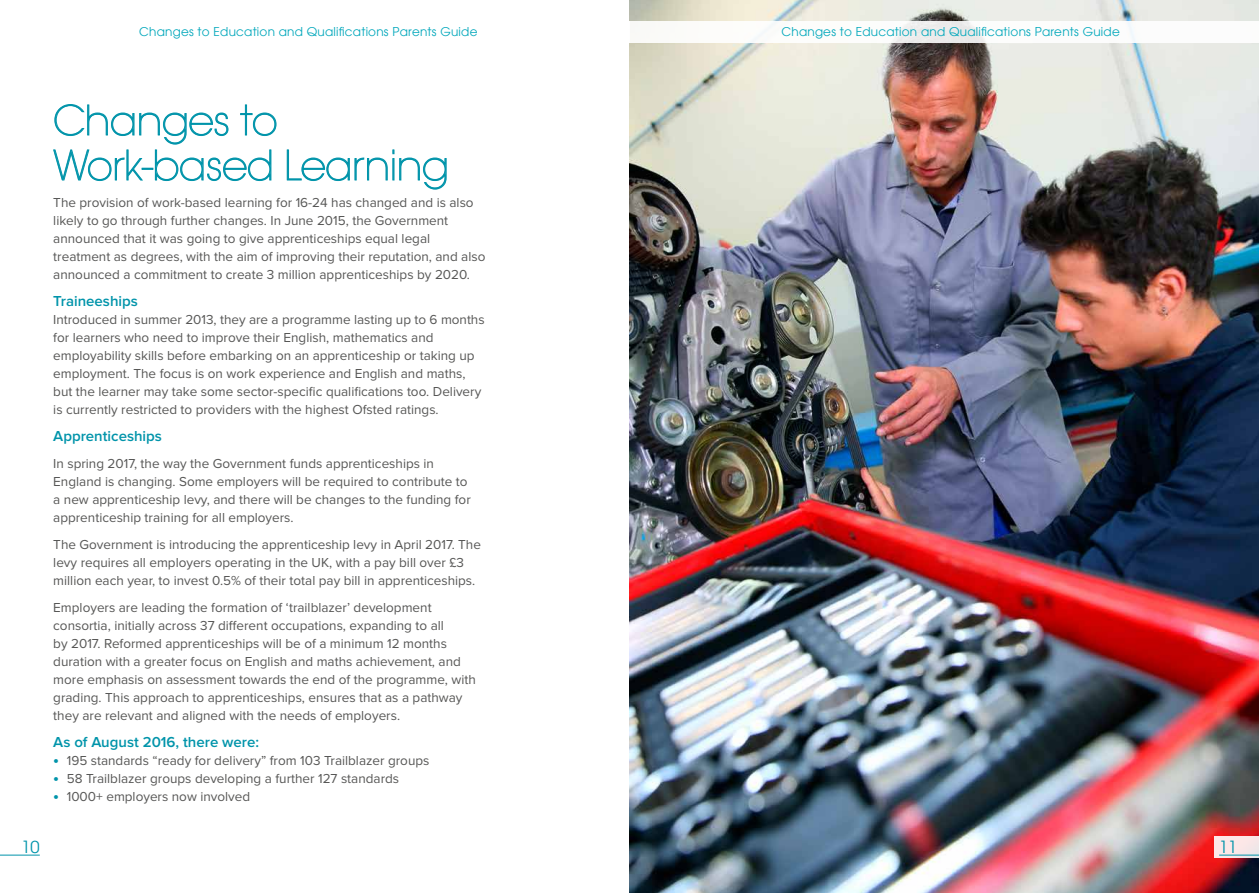
<style>
.page{position:relative;width:1259px;height:893px;background:#fff}
.page>*{position:absolute;margin:0;border:0;box-sizing:border-box;transform-origin:0 0}
.t1{font:200 40.5px/45px "Avant Garde";letter-spacing:-.015em;color:#0094aa}
.t2{font:16.5px "Avant Garde";color:#0094aa}
.t3{font:600 15px "Proxima Nova";color:#0094aa}
.t4{font:13.5px/18px "Proxima Nova";color:#575756}
.t5{font:12px "Avant Garde";letter-spacing:.02em;color:#00a7bb}
.s1{font-weight:700;font-size:16.5px;color:#0094aa}
</style>
<div class="page">
<svg style="left:53px;top:104px;width:223px;height:77px"></svg>
<svg style="left:287px;top:150px;width:159px;height:40px"></svg>
<img style="left:629px;top:0;width:630px;height:893px">
<hr style="left:0;top:855px;width:40px;height:1px;background:#0094aa">
<svg style="left:1214px;top:836px;width:45px;height:22px"></svg>
<hr style="left:1219px;top:855px;width:40px;height:1px;background:#0094aa">
<div style="left:629px;top:21px;width:630px;height:21px;background:#fff"></div>
<p class="t5" style="left:139px;top:25px;width:340px">Changes to Education and Qualifications Parents Guide</p>
<p class="t5" style="left:781px;top:25px;width:340px">Changes to Education and Qualifications Parents Guide</p>
<h1 class="t1" style="left:53px;top:99px;width:397px">Changes to<br>Work-based Learning</h1>
<p class="t4" style="left:53px;top:194px;width:433px">The provision of work-based learning for 16-24 has changed and is also likely to go through further changes. In June 2015, the Government announced that it was going to give apprenticeships equal legal treatment as degrees, with the aim of improving their reputation, and also announced a commitment to create 3 million apprenticeships by 2020.</p>
<p class="t3" style="left:53px;top:292px;width:86px">Traineeships</p>
<p class="t4" style="left:53px;top:311px;width:433px">Introduced in summer 2013, they are a programme lasting up to 6 months for learners who need to improve their English, mathematics and employability skills before embarking on an apprenticeship or taking up employment. The focus is on work experience and English and maths, but the learner may take some sector-specific qualifications too. Delivery is currently restricted to providers with the highest Ofsted ratings.</p>
<p class="t3" style="left:53px;top:427px;width:110px">Apprenticeships</p>
<p class="t4" style="left:53px;top:455px;width:419px">In spring 2017, the way the Government funds apprenticeships in England is changing. Some employers will be required to contribute to a new apprenticeship levy, and there will be changes to the funding for apprenticeship training for all employers.</p>
<p class="t4" style="left:53px;top:536px;width:429px">The Government is introducing the apprenticeship levy in April 2017. The levy requires all employers operating in the UK, with a pay bill over £3 million each year, to invest 0.5% of their total pay bill in apprenticeships.</p>
<p class="t4" style="left:53px;top:599px;width:424px">Employers are leading the formation of ‘trailblazer’ development consortia, initially across 37 different occupations, expanding to all<br>by 2017. Reformed apprenticeships will be of a minimum 12 months duration with a greater focus on English and maths achievement, and more emphasis on assessment towards the end of the programme, with grading. This approach to apprenticeships, ensures that as a pathway they are relevant and aligned with the needs of employers.</p>
<p class="t3" style="left:53px;top:733px;width:207px">As of August 2016, there were:</p>
<p class="t4" style="left:53px;top:752px;width:378px"><span class="s1">•</span> 195 standards “ready for delivery” from 103 Trailblazer groups</p>
<p class="t4" style="left:53px;top:770px;width:347px"><span class="s1">•</span> 58 Trailblazer groups developing a further 127 standards</p>
<p class="t4" style="left:53px;top:788px;width:198px"><span class="s1">•</span> 1000+ employers now involved</p>
<p class="t2" style="left:22px;top:838px;width:20px">10</p>
<p class="t2" style="left:1219px;top:838px;width:20px">11</p>
</div>
